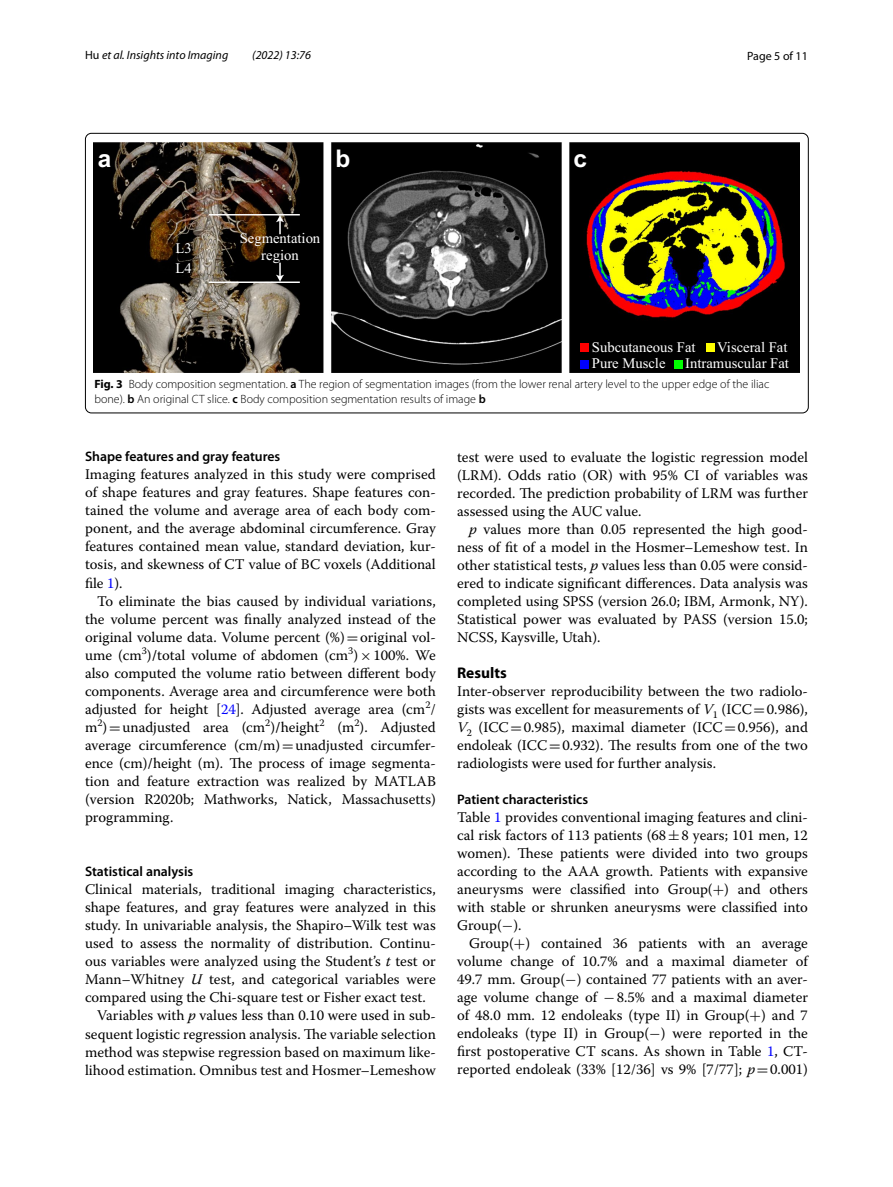
<style>
.page{position:relative;width:893px;height:1187px;background:#fff}
.page>*{position:absolute;margin:0;border:0;box-sizing:border-box;transform-origin:0 0}
.t1{font:700 24.3px "Arial";color:#fff}
.t2{font:700 15.45px "Myriad Pro";color:#000}
.t3{font:14.7px/18px "Warnock Pro";color:#000;text-align:justify}
.t4{font:14.7px/20px "Times New Roman PSMT2";color:#fff}
.t5{font:600 13.8px "Myriad Pro";color:#000}
.t6{font:300 12px/15px "Myriad Pro";color:#000}
.t7{font:italic 12px "Myriad Pro";color:#000}
.t8{font:12px "Myriad Pro";color:#000}
.s1{font-style:normal}
.s2{font-weight:700}
.s3{font-weight:600}
.s4{color:#00f}
.s5{font-family:"MTSY"}
.s6{font-style:italic}
</style>
<div class="page">
<img style="left:94px;top:142px;width:706px;height:231px">
<hr style="left:209px;top:214px;width:91px;height:1px;background:#fff">
<hr style="left:209px;top:281px;width:91px;height:2px;background:#fff">
<svg style="left:276px;top:215px;width:8px;height:19px"></svg>
<svg style="left:276px;top:263px;width:8px;height:19px"></svg>
<div style="left:580px;top:343px;width:9px;height:9px;background:#f00"></div>
<div style="left:706px;top:343px;width:8px;height:9px;background:#ff0"></div>
<div style="left:580px;top:359px;width:9px;height:9px;background:#00f"></div>
<div style="left:674px;top:359px;width:8px;height:9px;background:#0f0"></div>
<p class="t7" style="left:85px;top:48px;width:145px"><span class="s1">Hu</span> et al. Insights into Imaging</p>
<p class="t7" style="left:252px;top:48px;width:60px">(2022) 13:76</p>
<p class="t8" style="left:747px;top:48px;width:62px">Page 5 of 11</p>
<h1 class="t1" style="left:98px;top:142px;width:15px">a</h1>
<h1 class="t1" style="left:336px;top:142px;width:16px">b</h1>
<p class="t4" style="left:176px;top:238px;width:18px">L3<br>L4</p>
<p class="t4" style="left:240px;top:229px;width:82px;line-height:17.5px;text-align:center">Segmentation region</p>
<h1 class="t1" style="left:573px;top:142px;width:15px">c</h1>
<p class="t4" style="left:592px;top:336px;width:105px">Subcutaneous Fat</p>
<p class="t4" style="left:717px;top:336px;width:72px">Visceral Fat</p>
<p class="t4" style="left:592px;top:353px;width:75px">Pure Muscle</p>
<p class="t4" style="left:685px;top:353px;width:105px">Intramuscular Fat</p>
<p class="t6" style="left:94px;top:377px;width:676px"><span class="s2">Fig. 3</span> Body composition segmentation. <span class="s3">a</span> The region of segmentation images (from the lower renal artery level to the upper edge of the iliac bone). <span class="s3">b</span> An original CT slice. <span class="s3">c</span> Body composition segmentation results of image <span class="s3">b</span></p>
<p class="t5" style="left:85px;top:448px;width:197px">Shape features and gray features</p>
<p class="t3" style="left:85px;top:465px;width:352px">Imaging features analyzed in this study were comprised of shape features and gray features. Shape features con&shy;tained the volume and average area of each body com&shy;ponent, and the average abdominal circumference. Gray features contained mean value, standard deviation, kur&shy;tosis, and skewness of CT value of BC voxels (Additional file <span class="s4">1</span>).</p>
<p class="t3" style="left:85px;top:591px;width:352px;text-indent:12px">To eliminate the bias caused by individual variations, the volume percent was finally analyzed instead of the original volume data. Volume percent (%)<span class="s5">=</span>original vol&shy;ume (cm<sup>3</sup>)<span class="s2">/</span>total volume of abdomen (cm<sup>3</sup>)<span class="s5">×</span>100%. We also computed the volume ratio between different body components. Average area and circumference were both adjusted for height [<span class="s4">24</span>]. Adjusted average area (cm<sup>2</sup>/ m<sup>2</sup>)<span class="s5">=</span>unadjusted area (cm<sup>2</sup>)<span class="s2">/</span>height<sup>2</sup> (m<sup>2</sup>). Adjusted average circumference (cm/m)<span class="s5">=</span>unadjusted circumfer&shy;ence (cm)<span class="s2">/</span>height (m). The process of image segmenta&shy;tion and feature extraction was realized by MATLAB (version R2020b; Mathworks, Natick, Massachusetts) programming.</p>
<p class="t5" style="left:85px;top:862px;width:110px">Statistical analysis</p>
<p class="t3" style="left:85px;top:880px;width:352px">Clinical materials, traditional imaging characteristics,</p>
<p class="t3" style="left:85px;top:898px;width:352px">shape features, and gray features were analyzed in this</p>
<p class="t3" style="left:85px;top:916px;width:352px">study. In univariable analysis, the Shapiro–Wilk test was</p>
<p class="t3" style="left:85px;top:934px;width:352px">used to assess the normality of distribution. Continu-</p>
<p class="t3" style="left:85px;top:952px;width:352px">ous variables were analyzed using the Student’s <span class="s6">t</span> test or</p>
<p class="t3" style="left:85px;top:970px;width:352px">Mann–Whitney <span class="s6">U</span> test, and categorical variables were</p>
<p class="t3" style="left:85px;top:988px;width:342px">compared using the Chi-square test or Fisher exact test.</p>
<p class="t3" style="left:97px;top:1006px;width:340px">Variables with <span class="s6">p</span> values less than 0.10 were used in sub-</p>
<p class="t3" style="left:85px;top:1024px;width:352px">sequent logistic regression analysis. The variable selection</p>
<p class="t3" style="left:85px;top:1042px;width:352px">method was stepwise regression based on maximum like-</p>
<p class="t3" style="left:85px;top:1060px;width:352px">lihood estimation. Omnibus test and Hosmer–Lemeshow</p>
<p class="t3" style="left:457px;top:447px;width:352px">test were used to evaluate the logistic regression model (LRM). Odds ratio (OR) with 95% CI of variables was recorded. The prediction probability of LRM was further assessed using the AUC value.</p>
<p class="t3" style="left:457px;top:519px;width:352px;text-indent:12px"><span class="s6">p</span> values more than 0.05 represented the high good&shy;ness of fit of a model in the Hosmer–Lemeshow test. In other statistical tests, <span class="s6">p</span> values less than 0.05 were consid&shy;ered to indicate significant differences. Data analysis was completed using SPSS (version 26.0; IBM, Armonk, NY).<br>Statistical power was evaluated by PASS (version 15.0; NCSS, Kaysville, Utah).</p>
<p class="t2" style="left:457px;top:662px;width:51px">Results</p>
<p class="t3" style="left:457px;top:681px;width:352px">Inter-observer reproducibility between the two radiolo&shy;gists was excellent for measurements of <span class="s6">V</span><sub>1</sub> (ICC<span class="s5">=</span>0.986), <span class="s6">V</span><sub>2</sub> (ICC<span class="s5">=</span>0.985), maximal diameter (ICC<span class="s5">=</span>0.956), and endoleak (ICC<span class="s5">=</span>0.932). The results from one of the two radiologists were used for further analysis.</p>
<p class="t5" style="left:457px;top:790px;width:133px">Patient characteristics</p>
<p class="t3" style="left:457px;top:807px;width:352px">Table <span class="s4">1</span> provides conventional imaging features and clini&shy;cal risk factors of 113 patients (68<span class="s5">±</span>8 years; 101 men, 12 women). These patients were divided into two groups according to the AAA growth. Patients with expansive aneurysms were classified into Group(<span class="s5">+</span>) and others with stable or shrunken aneurysms were classified into Group(<span class="s5">−</span>).</p>
<p class="t3" style="left:457px;top:933px;width:352px;text-indent:12px">Group(<span class="s5">+</span>) contained 36 patients with an average volume change of 10.7% and a maximal diameter of 49.7 mm. Group(<span class="s5">−</span>) contained 77 patients with an aver&shy;age volume change of <span class="s5">−</span>8.5% and a maximal diameter of 48.0 mm. 12 endoleaks (type II) in Group(<span class="s5">+</span>) and 7 endoleaks (type II) in Group(<span class="s5">−</span>) were reported in the first postoperative CT scans. As shown in Table <span class="s4">1</span>, CT&shy;reported endoleak (33% [12/36] vs 9% [7/77]; <span class="s6">p</span><span class="s5">=</span>0.001)</p>
</div>
